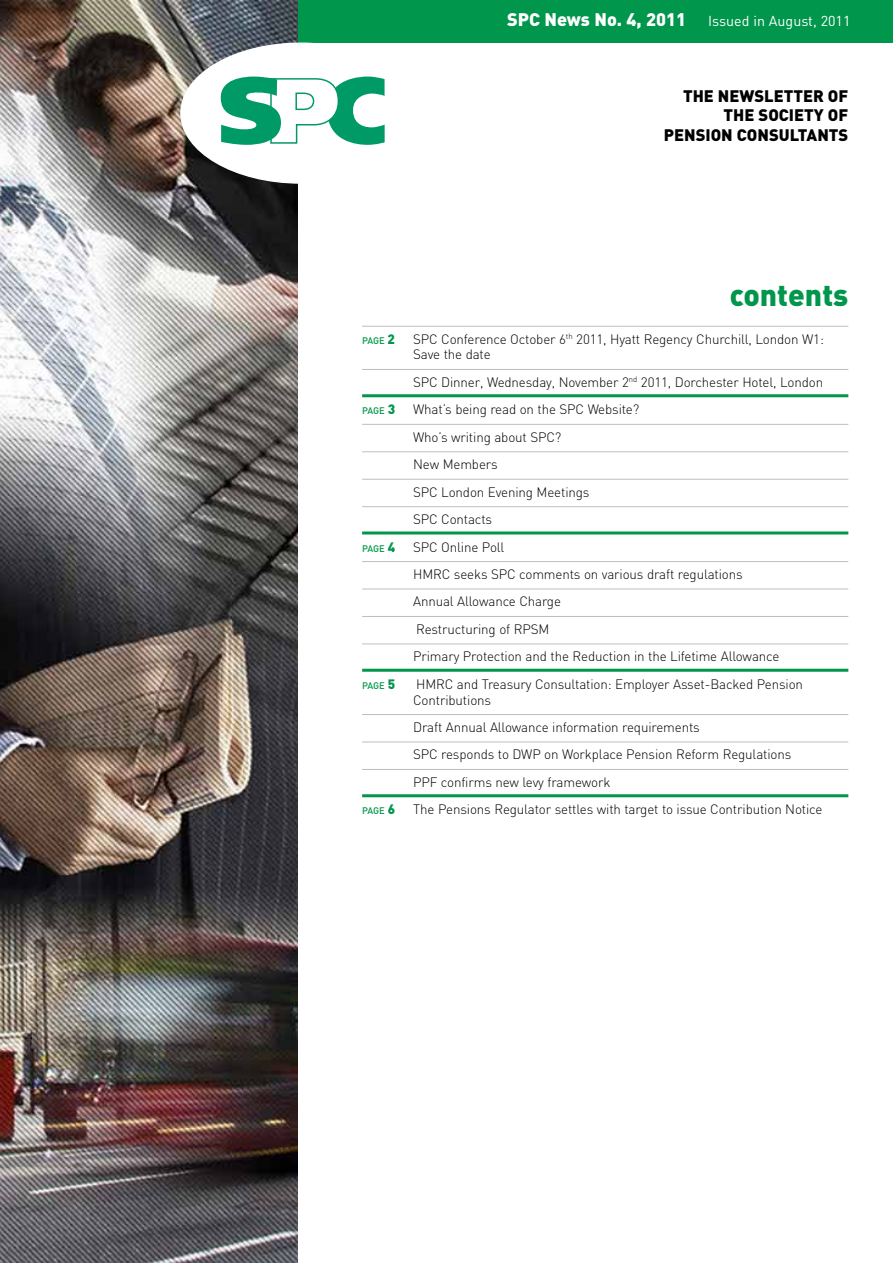
<style>
.page{position:relative;width:893px;height:1263px;background:#fff}
.page>*{position:absolute;margin:0;border:0;box-sizing:border-box;transform-origin:0 0}
.t1{font:900 30px "DIN";color:#00964c}
.t2{font:900 18px "DIN";color:#fff}
.t3{font:900 16.5px/19.8px "DIN";color:#000;text-align:right}
.t4{font:14.25px "DIN";color:#fff}
.t5{font:300 13.5px/27.5px "DIN";letter-spacing:-.01em;color:#000}
.t6{font:500 9.45px "DIN";letter-spacing:-.025em;color:#00964c}
.s1{font-weight:900;font-size:18px}
.s2{font-weight:900;font-size:13.5px}
</style>
<div class="page">
<div style="left:298px;top:0;width:595px;height:43px;background:#00964c"></div>
<img style="left:0;top:0;width:298px;height:1263px">
<hr style="left:362px;top:326px;width:486px;height:1px;background:#bcbec0">
<hr style="left:362px;top:369px;width:486px;height:1px;background:#bcbec0">
<hr style="left:362px;top:394px;width:486px;height:3px;background:#00964c">
<hr style="left:362px;top:424px;width:486px;height:1px;background:#bcbec0">
<hr style="left:362px;top:451px;width:486px;height:1px;background:#bcbec0">
<hr style="left:362px;top:479px;width:486px;height:1px;background:#bcbec0">
<hr style="left:362px;top:506px;width:486px;height:1px;background:#bcbec0">
<hr style="left:362px;top:531px;width:486px;height:3px;background:#00964c">
<hr style="left:362px;top:561px;width:486px;height:1px;background:#bcbec0">
<hr style="left:362px;top:589px;width:486px;height:1px;background:#bcbec0">
<hr style="left:362px;top:616px;width:486px;height:1px;background:#bcbec0">
<hr style="left:362px;top:643px;width:486px;height:1px;background:#bcbec0">
<hr style="left:362px;top:669px;width:486px;height:3px;background:#00964c">
<hr style="left:362px;top:714px;width:486px;height:1px;background:#bcbec0">
<hr style="left:362px;top:742px;width:486px;height:1px;background:#bcbec0">
<hr style="left:362px;top:769px;width:486px;height:1px;background:#bcbec0">
<hr style="left:362px;top:794px;width:486px;height:3px;background:#00964c">
<div style="left:181px;top:43px;width:240px;height:140px;background:#fff;border-radius:50%"></div>
<svg style="left:221px;top:77px;width:164px;height:68px"></svg>
<h2 class="t2" style="left:507px;top:8px;width:12px">SPC</h2>
<p class="t4" style="left:544px;top:12px;width:307px"><span class="s1">NEWS NO. 4, 2011</span> Issued in August, 2011</p>
<p class="t3" style="left:664px;top:85px;width:186px">THE NEWSLETTER OF<br>THE SOCIETY OF<br>PENSION CONSULTANTS</p>
<h1 class="t1" style="left:730px;top:275px;width:120px">CONTENTS</h1>
<p class="t6" style="left:362px;top:334px;width:34px">PAGE <span class="s2">2</span></p>
<p class="t5" style="left:413px;top:331px;width:412px;line-height:15.8px">SPC Conference October 6<sup>th</sup> 2011, Hyatt Regency Churchill, London W1:<br>Save the date</p>
<p class="t5" style="left:413px;top:368px;width:412px">SPC Dinner, Wednesday, November 2<sup>nd</sup> 2011, Dorchester Hotel, London</p>
<p class="t6" style="left:362px;top:405px;width:35px">PAGE <span class="s2">3</span></p>
<p class="t5" style="left:413px;top:396px;width:228px">What’s being read on the SPC Website?<br>Who’s writing about SPC?<br>New Members<br>SPC London Evening Meetings<br>SPC Contacts</p>
<p class="t6" style="left:362px;top:542px;width:35px">PAGE <span class="s2">4</span></p>
<p class="t5" style="left:413px;top:533px;width:368px">SPC Online Poll<br>HMRC seeks SPC comments on various draft regulations Annual Allowance Charge<br>Restructuring of RPSM<br>Primary Protection and the Reduction in the Lifetime Allowance</p>
<p class="t6" style="left:362px;top:679px;width:35px">PAGE <span class="s2">5</span></p>
<p class="t5" style="left:413px;top:676px;width:391px;line-height:15.8px">HMRC and Treasury Consultation: Employer Asset-Backed Pension<br>Contributions</p>
<p class="t5" style="left:413px;top:713px;width:380px">Draft Annual Allowance information requirements<br>SPC responds to DWP on Workplace Pension Reform Regulations<br>PPF confirms new levy framework</p>
<p class="t6" style="left:362px;top:805px;width:35px">PAGE <span class="s2">6</span></p>
<p class="t5" style="left:413px;top:795px;width:411px">The Pensions Regulator settles with target to issue Contribution Notice</p>
</div>
